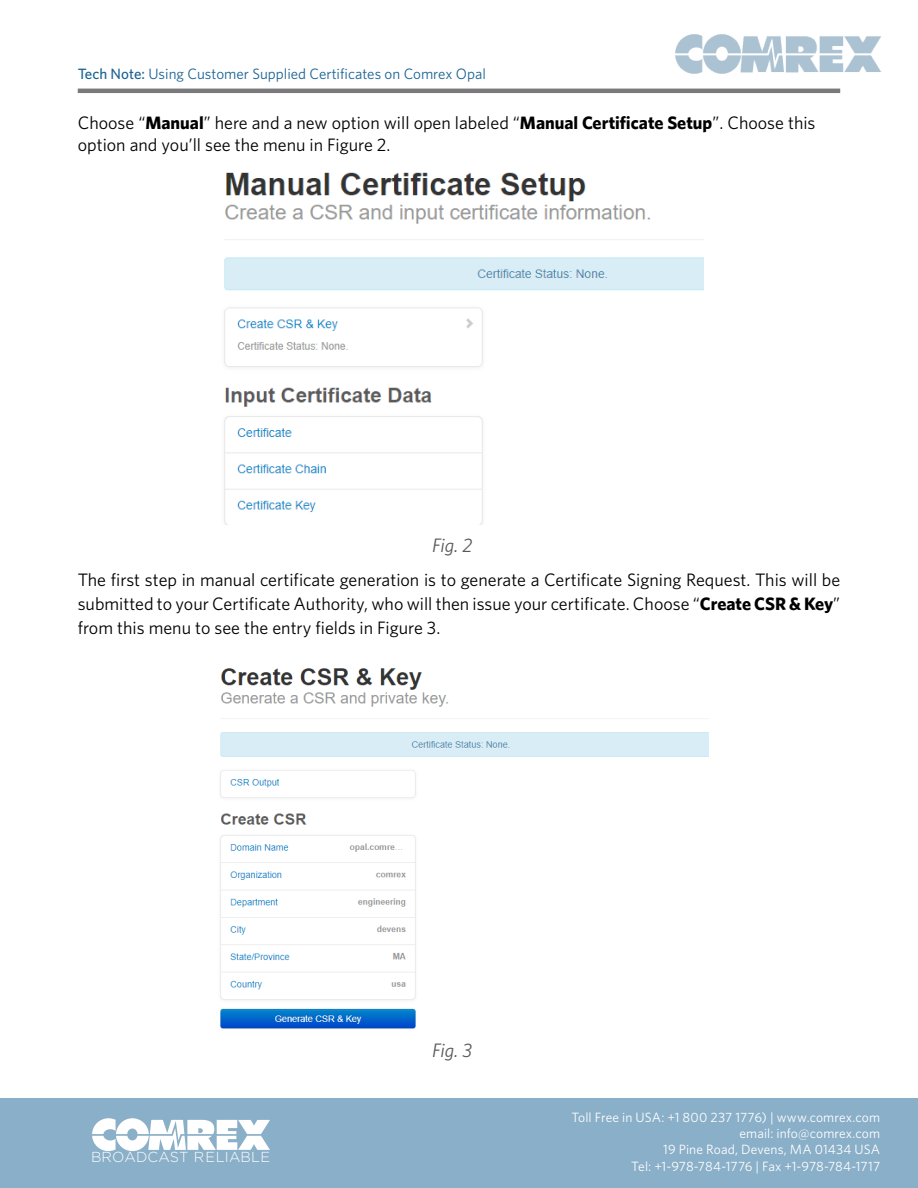
<style>
.page{position:relative;width:918px;height:1188px;background:#fff}
.page>*{position:absolute;margin:0;border:0;box-sizing:border-box;transform-origin:0 0}
.t1{font:italic 19.5px "Whitney";letter-spacing:-.01em;color:#58595b}
.t2{font:18px/24px "Whitney";color:#000}
.t3{font:15px "Whitney";color:#1a6394}
.t4{font:300 14.55px "Gotham";letter-spacing:.005em;color:#fff}
.t5{font:13.5px/16.2px "Whitney";letter-spacing:.005em;color:#fff;text-align:right}
.s1{font-weight:500}
.s2{font-weight:700}
</style>
<div class="page">
<img style="left:675px;top:35px;width:206px;height:38px">
<hr style="left:78px;top:89px;width:762px;height:4px;background:#7a7a7d">
<img style="left:224px;top:172px;width:480px;height:353px">
<img style="left:220px;top:668px;width:489px;height:361px">
<div style="left:0;top:1099px;width:918px;height:89px;background:#8aafc8"></div>
<svg style="left:92px;top:1118px;width:178px;height:33px"></svg>
<p class="t3" style="left:78px;top:65px;width:410px"><span class="s1">Tech Note:</span> Using Customer Supplied Certificates on Comrex Opal</p>
<p class="t2" style="left:78px;top:112px;width:739px;line-height:21.6px">Choose “<span class="s2">Manual</span>” here and a new option will open labeled “<span class="s2">Manual Certificate Setup</span>”. Choose this option and you’ll see the menu in Figure 2.</p>
<p class="t1" style="left:432px;top:534px;width:42px">Fig. 2</p>
<p class="t2" style="left:78px;top:568px;width:764px;text-align:justify">The first step in manual certificate generation is to generate a Certificate Signing Request. This will be submitted to your Certificate Authority, who will then issue your certificate. Choose “<span class="s2">Create CSR &amp; Key</span>” from this menu to see the entry fields in Figure 3.</p>
<p class="t4" style="left:91px;top:1149px;width:180px">BROADCAST RELIABLE</p>
<p class="t1" style="left:432px;top:1039px;width:42px">Fig. 3</p>
<p class="t5" style="left:571px;top:1109px;width:310px">Toll Free in USA: +1 800 237 1776) | www.comrex.com email: info@comrex.com<br>19 Pine Road, Devens, MA 01434 USA<br>Tel: +1-978-784-1776 | Fax +1-978-784-1717</p>
</div>
